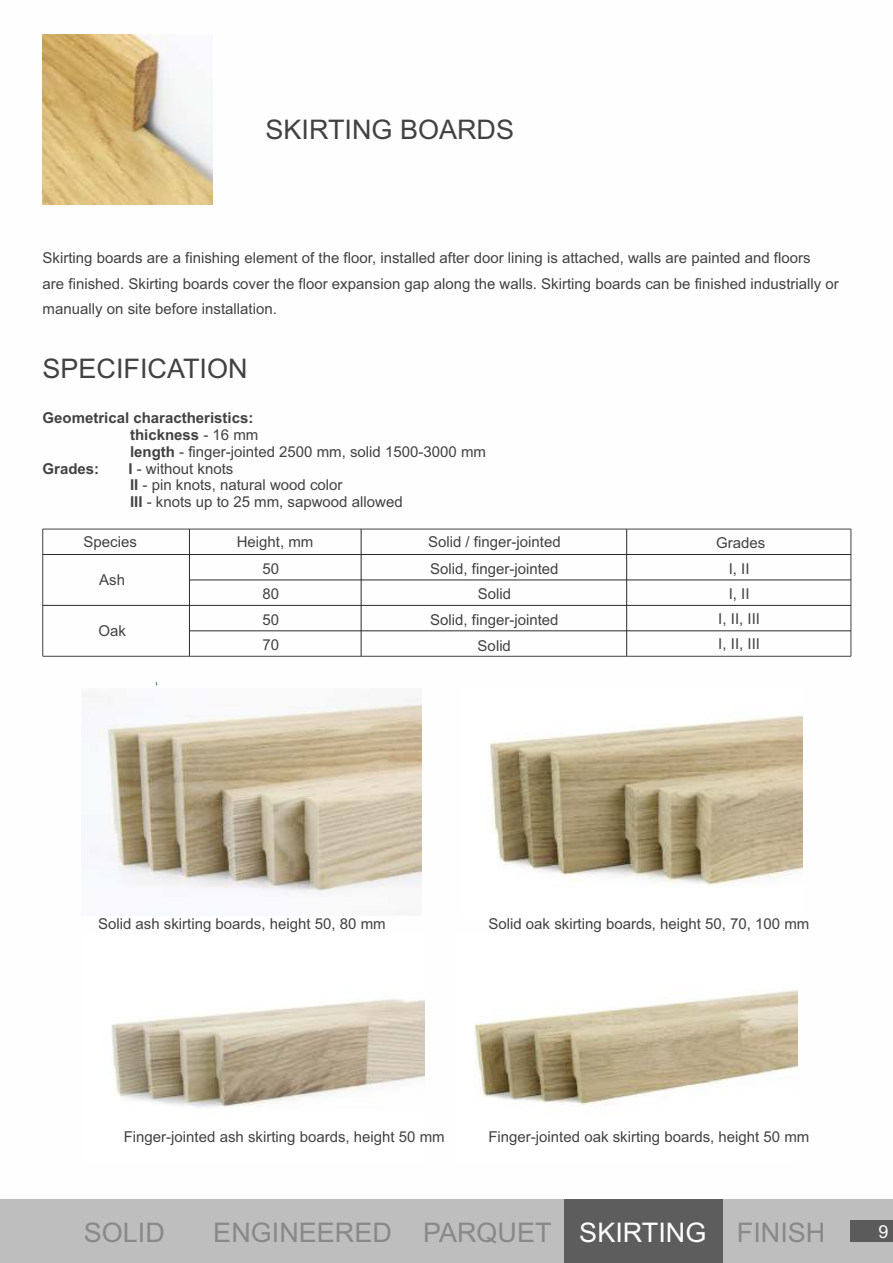
<style>
.page{position:relative;width:893px;height:1263px;background:#fff}
.page>*{position:absolute;margin:0;border:0;box-sizing:border-box;transform-origin:0 0}
.t1{font:27px "Arial";color:#898989}
.t2{font:27px "Arial";color:#434242}
.t3{font:18px "Arial";color:#fefefe}
.t4{font:15px/25.2px "Arial";color:#434242}
.t5{font:700 15px "Arial";color:#434242}
.s1{font-weight:400}
.s2{font-weight:700}
.s3{color:#fefefe}
</style>
<div class="page">
<div style="left:0;top:1199px;width:893px;height:64px;background:#bfbebe"></div>
<div style="left:850px;top:1220px;width:43px;height:22px;background:#5b5b5b"></div>
<img style="left:43px;top:35px;width:170px;height:170px">
<hr style="left:42px;top:529px;width:1px;height:127px;background:#434242">
<hr style="left:189px;top:529px;width:1px;height:127px;background:#2b2a29">
<hr style="left:361px;top:529px;width:1px;height:127px;background:#2b2a29">
<hr style="left:626px;top:529px;width:1px;height:127px;background:#2b2a29">
<hr style="left:851px;top:529px;width:1px;height:127px;background:#434242">
<hr style="left:43px;top:656px;width:808px;height:1px;background:#434242">
<hr style="left:189px;top:630px;width:662px;height:1px;background:#2b2a29">
<hr style="left:43px;top:605px;width:808px;height:1px;background:#2b2a29">
<hr style="left:189px;top:580px;width:662px;height:1px;background:#2b2a29">
<hr style="left:43px;top:554px;width:808px;height:1px;background:#2b2a29">
<hr style="left:43px;top:529px;width:808px;height:1px;background:#434242">
<img style="left:90px;top:698px;width:331px;height:199px">
<img style="left:490px;top:715px;width:312px;height:170px">
<img style="left:111px;top:999px;width:314px;height:109px">
<img style="left:474px;top:990px;width:323px;height:116px">
<div style="left:565px;top:1199px;width:158px;height:64px;background:#5b5b5b"></div>
<h1 class="t2" style="left:266px;top:120px;width:250px">SKIRTING BOARDS</h1>
<p class="t4" style="left:43px;top:247px;width:798px">Skirting boards are a finishing element of the floor, installed after door lining is attached, walls are painted and floors<br>are finished. Skirting boards cover the floor expansion gap along the walls. Skirting boards can be finished industrially or manually on site before installation.</p>
<h1 class="t2" style="left:43px;top:358px;width:207px">SPECIFICATION</h1>
<p class="t5" style="left:43px;top:412px;width:212px">Geometrical charactheristics:</p>
<p class="t5" style="left:130px;top:429px;width:130px">thickness <span class="s1">- 16 mm</span></p>
<p class="t4" style="left:130px;top:440px;width:357px"><span class="s2">length</span> - finger-jointed 2500 mm, solid 1500-3000 mm</p>
<p class="t5" style="left:43px;top:463px;width:58px">Grades:</p>
<p class="t4" style="left:128px;top:461px;width:276px;line-height:16.8px"><span class="s2">I</span> - without knots<br><span class="s2">II</span> - pin knots, natural wood color<br><span class="s2">III</span> - knots up to 25 mm, sapwood allowed</p>
<p class="t4" style="left:84px;top:530px;width:55px">Species</p>
<p class="t4" style="left:99px;top:568px;width:27px">Ash</p>
<p class="t4" style="left:237px;top:530px;width:78px;line-height:26.1px;text-align:center">Height, mm<br>50<br>80</p>
<p class="t4" style="left:98px;top:619px;width:29px">Oak</p>
<p class="t4" style="left:262px;top:608px;width:18px">50<br>70</p>
<p class="t4" style="left:428px;top:530px;width:134px;line-height:26.7px">Solid / finger-jointed<br>Solid, finger-jointed</p>
<p class="t4" style="left:478px;top:583px;width:35px">Solid</p>
<p class="t4" style="left:430px;top:609px;width:130px">Solid, finger-jointed</p>
<p class="t4" style="left:478px;top:634px;width:35px">Solid</p>
<p class="t4" style="left:716px;top:531px;width:51px;text-align:center">Grades<br>I, II<br>I, II<br>I, II, III<br>I, II, III</p>
<p class="t4" style="left:98px;top:912px;width:289px">Solid ash skirting boards, height 50, 80 mm</p>
<p class="t4" style="left:488px;top:912px;width:322px">Solid oak skirting boards, height 50, 70, 100 mm</p>
<p class="t4" style="left:124px;top:1126px;width:322px">Finger-jointed ash skirting boards, height 50 mm</p>
<p class="t4" style="left:488px;top:1126px;width:322px">Finger-jointed oak skirting boards, height 50 mm</p>
<h1 class="t1" style="left:84px;top:1222px;width:83px">SOLID</h1>
<h1 class="t1" style="left:213px;top:1222px;width:613px">ENGINEERED PARQUET <span class="s3">SKIRTING</span> FINISH</h1>
<p class="t3" style="left:878px;top:1225px;width:12px">9</p>
</div>
